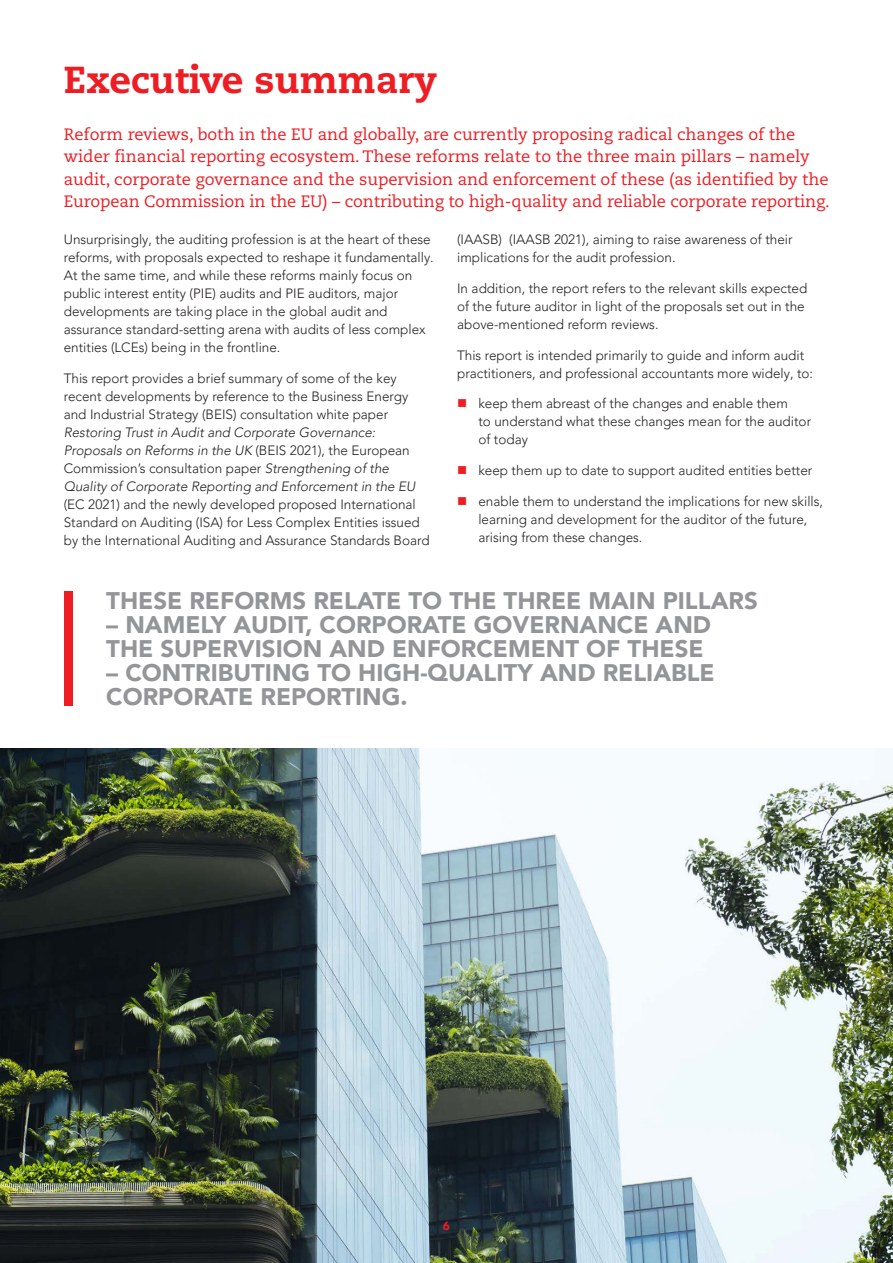
<style>
.page{position:relative;width:893px;height:1263px;background:#fff}
.page>*{position:absolute;margin:0;border:0;box-sizing:border-box;transform-origin:0 0}
.t1{font:800 37.5px "Caecilia";color:#ee1d23}
.t2{font:900 24px/24px "Avenir LT Pro";color:#939598}
.t3{font:16.5px/22.5px "Caecilia";letter-spacing:-.005em;color:#ee1d23}
.t4{font:300 13.5px/18px "Avenir LT Pro";color:#231f20}
.t5{font:italic 300 13.5px/18px "Avenir LT Pro";color:#231f20}
.t6{font:900 12px "Avenir LT Pro";color:#ee1d23}
.s1{font-style:normal}
.s2{color:#ee1d23}
</style>
<div class="page">
<img style="left:0;top:748px;width:893px;height:515px">
<div style="left:64px;top:591px;width:8px;height:115px;background:#ee1d23"></div>
<h1 class="t1" style="left:64px;top:57px;width:375px">Executive summary</h1>
<p class="t3" style="left:64px;top:123px;width:767px">Reform reviews, both in the EU and globally, are currently proposing radical changes of the wider financial reporting ecosystem. These reforms relate to the three main pillars – namely audit, corporate governance and the supervision and enforcement of these (as identified by the European Commission in the EU) – contributing to high-quality and reliable corporate reporting.</p>
<p class="t4" style="left:64px;top:230px;width:371px">Unsurprisingly, the auditing profession is at the heart of these reforms, with proposals expected to reshape it fundamentally.<br>At the same time, and while these reforms mainly focus on public interest entity (PIE) audits and PIE auditors, major developments are taking place in the global audit and assurance standard-setting arena with audits of less complex entities (LCEs) being in the frontline.</p>
<p class="t4" style="left:64px;top:369px;width:346px">This report provides a brief summary of some of the key recent developments by reference to the Business Energy and Industrial Strategy (BEIS) consultation white paper</p>
<p class="t5" style="left:64px;top:423px;width:353px">Restoring Trust in Audit and Corporate Governance:<br>Proposals on Reforms in the UK <span class="s1">(BEIS 2021), the European Commission’s consultation paper</span> Strengthening of the Quality of Corporate Reporting and Enforcement in the EU</p>
<p class="t4" style="left:64px;top:495px;width:367px">(EC 2021) and the newly developed proposed International<br>Standard on Auditing (ISA) for Less Complex Entities issued by the International Auditing and Assurance Standards Board</p>
<p class="t4" style="left:457px;top:230px;width:337px">(IAASB) (IAASB 2021), aiming to raise awareness of their implications for the audit profession.</p>
<p class="t4" style="left:457px;top:279px;width:352px">In addition, the report refers to the relevant skills expected of the future auditor in light of the proposals set out in the above-mentioned reform reviews.</p>
<p class="t4" style="left:457px;top:346px;width:357px">This report is intended primarily to guide and inform audit practitioners, and professional accountants more widely, to:</p>
<p class="t4" style="left:478px;top:395px;width:334px;text-indent:-21px"><span class="s2">■</span> keep them abreast of the changes and enable them<br>to understand what these changes mean for the auditor of today</p>
<p class="t4" style="left:457px;top:461px;width:357px"><span class="s2">■</span> keep them up to date to support audited entities better</p>
<p class="t4" style="left:478px;top:492px;width:346px;text-indent:-21px"><span class="s2">■</span> enable them to understand the implications for new skills, learning and development for the auditor of the future, arising from these changes.</p>
<h2 class="t2" style="left:106px;top:589px;width:653px">THESE REFORMS RELATE TO THE THREE MAIN PILLARS</h2>
<h2 class="t2" style="left:106px;top:613px;width:606px">– NAMELY AUDIT, CORPORATE GOVERNANCE AND<br>THE SUPERVISION AND ENFORCEMENT OF THESE</h2>
<h2 class="t2" style="left:106px;top:661px;width:610px">– CONTRIBUTING TO HIGH-QUALITY AND RELIABLE<br>CORPORATE REPORTING.</h2>
<p class="t6" style="left:443px;top:1218px;width:9px">6</p>
</div>
